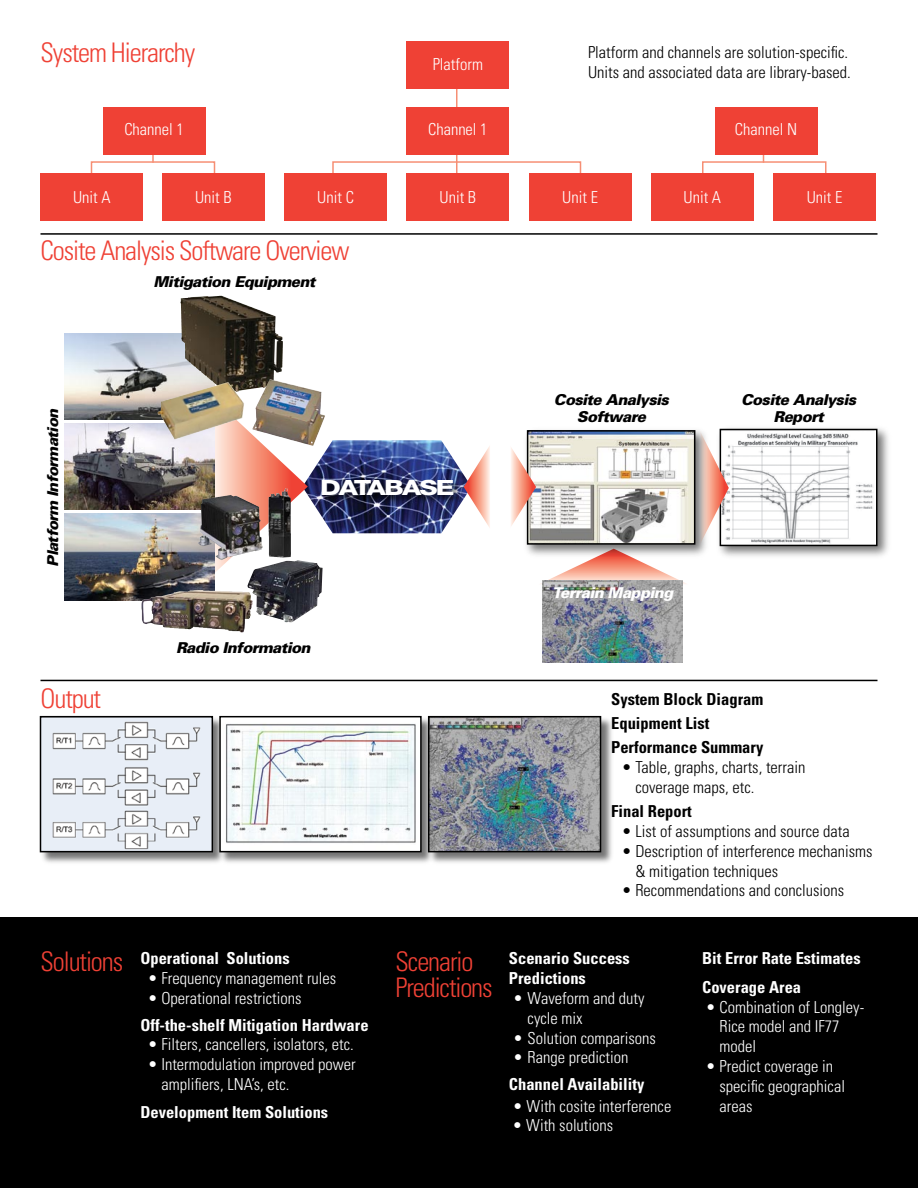
<style>
.page{position:relative;width:918px;height:1188px;background:#fff}
.page>*{position:absolute;margin:0;border:0;box-sizing:border-box;transform-origin:0 0}
.t1{font:300 condensed 27px/25.5px "Univers";letter-spacing:-.04em;color:#ef4135}
.t2{font:800 21px "Helvetica Neue";letter-spacing:-.07em;color:#fff;scale:1.3 1}
.t3{font:300 condensed 16.5px/19.8px "Univers";color:#fff}
.t4{font:300 condensed 16.5px/19.8px "Univers";color:#000}
.t5{font:700 condensed 16.5px/19.8px "Univers";color:#fff}
.t6{font:700 condensed 16.5px/24.3px "Univers";color:#000}
.t7{font:italic 900 15px/16.5px "Univers";letter-spacing:-.04em;color:#000;text-align:center}
.t8{font:italic 900 15px "Univers";letter-spacing:-.04em;color:#fff}
</style>
<div class="page">
<div style="left:0;top:918px;width:918px;height:270px;background:#000"></div>
<svg style="left:701px;top:161px;width:126px;height:13px"></svg>
<svg style="left:332px;top:161px;width:250px;height:13px"></svg>
<svg style="left:90px;top:161px;width:126px;height:13px"></svg>
<hr style="left:763px;top:116px;width:1px;height:47px;background:#f68f74">
<hr style="left:152px;top:116px;width:2px;height:47px;background:#f68f74">
<hr style="left:456px;top:82px;width:2px;height:99px;background:#f68f74">
<div style="left:39px;top:715px;width:187px;height:150px;background:#000;opacity:.55"></div>
<img style="left:43px;top:719px;width:167px;height:130px">
<div style="left:40px;top:716px;width:173px;height:136px;border:2px solid #000"></div>
<div style="left:427px;top:715px;width:187px;height:150px;background:#000;opacity:.55"></div>
<img style="left:435px;top:719px;width:163px;height:130px">
<div style="left:428px;top:716px;width:173px;height:136px;border:2px solid #000"></div>
<div style="left:219px;top:715px;width:216px;height:150px;background:#000;opacity:.55"></div>
<img style="left:222px;top:719px;width:197px;height:130px">
<div style="left:219px;top:716px;width:203px;height:136px;border:2px solid #000"></div>
<div style="left:716px;top:425px;width:176px;height:136px;background:#000;opacity:.55"></div>
<img style="left:729px;top:432px;width:145px;height:111px">
<div style="left:720px;top:429px;width:158px;height:117px;border:2px solid #000"></div>
<svg style="left:710px;top:430px;width:19px;height:115px"></svg>
<img style="left:308px;top:440px;width:156px;height:93px">
<svg style="left:541px;top:560px;width:145px;height:25px"></svg>
<svg style="left:214px;top:394px;width:94px;height:185px"></svg>
<div style="left:523px;top:426px;width:187px;height:134px;background:#000;opacity:.55"></div>
<img style="left:530px;top:433px;width:162px;height:109px">
<div style="left:527px;top:430px;width:168px;height:115px;border:2px solid #000"></div>
<div style="left:321px;top:479px;width:142px;height:26px;background:#000;opacity:.75"></div>
<img style="left:64px;top:333px;width:150px;height:87px">
<img style="left:64px;top:514px;width:150px;height:86px">
<img style="left:64px;top:423px;width:150px;height:87px">
<img style="left:223px;top:331px;width:60px;height:62px">
<img style="left:252px;top:379px;width:73px;height:67px">
<img style="left:162px;top:418px;width:80px;height:22px">
<img style="left:198px;top:495px;width:65px;height:65px">
<img style="left:141px;top:590px;width:106px;height:43px">
<img style="left:247px;top:560px;width:76px;height:62px">
<img style="left:543px;top:581px;width:139px;height:81px">
<svg style="left:511px;top:445px;width:25px;height:84px"></svg>
<svg style="left:464px;top:446px;width:26px;height:82px"></svg>
<hr style="left:40px;top:233px;width:838px;height:2px;background:#000">
<hr style="left:40px;top:680px;width:838px;height:1px;background:#000">
<div style="left:40px;top:174px;width:103px;height:47px;background:#ef4135"></div>
<div style="left:773px;top:174px;width:103px;height:47px;background:#ef4135"></div>
<div style="left:651px;top:174px;width:103px;height:47px;background:#ef4135"></div>
<div style="left:529px;top:174px;width:103px;height:47px;background:#ef4135"></div>
<div style="left:406px;top:174px;width:103px;height:47px;background:#ef4135"></div>
<div style="left:284px;top:174px;width:103px;height:47px;background:#ef4135"></div>
<div style="left:162px;top:174px;width:103px;height:47px;background:#ef4135"></div>
<div style="left:103px;top:107px;width:103px;height:48px;background:#ef4135"></div>
<div style="left:406px;top:107px;width:103px;height:48px;background:#ef4135"></div>
<div style="left:715px;top:107px;width:103px;height:48px;background:#ef4135"></div>
<div style="left:406px;top:41px;width:103px;height:48px;background:#ef4135"></div>
<img style="left:268px;top:488px;width:23px;height:70px">
<h1 class="t1" style="left:40px;top:39px;width:156px">System Hierarchy</h1>
<p class="t3" style="left:433px;top:54px;width:52px">Platform</p>
<p class="t4" style="left:588px;top:42px;width:264px">Platform and channels are solution-specific.<br>Units and associated data are library-based.</p>
<p class="t3" style="left:124px;top:119px;width:61px">Channel 1</p>
<p class="t3" style="left:428px;top:119px;width:61px">Channel 1</p>
<p class="t3" style="left:735px;top:119px;width:64px">Channel N</p>
<p class="t3" style="left:73px;top:187px;width:39px">Unit A</p>
<p class="t3" style="left:195px;top:187px;width:38px">Unit B</p>
<p class="t3" style="left:317px;top:187px;width:38px">Unit C</p>
<p class="t3" style="left:440px;top:187px;width:38px">Unit B</p>
<p class="t3" style="left:562px;top:187px;width:37px">Unit E</p>
<p class="t3" style="left:684px;top:187px;width:39px">Unit A</p>
<p class="t3" style="left:807px;top:187px;width:37px">Unit E</p>
<h1 class="t1" style="left:40px;top:237px;width:310px">Cosite Analysis Software Overview</h1>
<p class="t7" style="left:154px;top:273px;width:163px">Mitigation Equipment</p>
<p class="t7" style="left:44px;top:567px;width:160px;rotate:-90deg">Platform Information</p>
<h1 class="t1" style="left:40px;top:686px;width:62px">Output</h1>
<p class="t2" style="left:320px;top:475px;width:105px">DATABASE</p>
<p class="t7" style="left:176px;top:639px;width:136px">Radio Information</p>
<p class="t7" style="left:554px;top:391px;width:116px">Cosite Analysis<br>Software</p>
<p class="t8" style="left:552px;top:584px;width:123px">Terrain Mapping</p>
<p class="t7" style="left:741px;top:391px;width:116px">Cosite Analysis<br>Report</p>
<p class="t6" style="left:611px;top:686px;width:154px">System Block Diagram<br>Equipment List<br>Performance Summary</p>
<p class="t4" style="left:635px;top:757px;width:172px;text-indent:-14px">• Table, graphs, charts, terrain coverage maps, etc.</p>
<p class="t6" style="left:611px;top:799px;width:82px">Final Report</p>
<p class="t4" style="left:622px;top:821px;width:230px">• List of assumptions and source data</p>
<p class="t4" style="left:635px;top:841px;width:239px;text-indent:-14px">• Description of interference mechanisms &amp; mitigation techniques</p>
<p class="t4" style="left:622px;top:880px;width:224px">• Recommendations and conclusions</p>
<h1 class="t1" style="left:40px;top:949px;width:84px">Solutions</h1>
<h1 class="t1" style="left:396px;top:949px;width:99px">Scenario<br>Predictions</h1>
<p class="t5" style="left:140px;top:948px;width:151px">Operational Solutions</p>
<p class="t3" style="left:148px;top:968px;width:190px">• Frequency management rules</p>
<p class="t3" style="left:148px;top:988px;width:155px">• Operational restrictions</p>
<p class="t5" style="left:140px;top:1014px;width:230px">Off-the-shelf Mitigation Hardware</p>
<p class="t3" style="left:148px;top:1034px;width:208px">• Filters, cancellers, isolators, etc.</p>
<p class="t3" style="left:161px;top:1054px;width:196px;text-indent:-14px">• Intermodulation improved power amplifiers, LNA’s, etc.</p>
<p class="t5" style="left:140px;top:1102px;width:189px">Development Item Solutions</p>
<p class="t5" style="left:509px;top:948px;width:122px">Scenario Success<br>Predictions</p>
<p class="t3" style="left:528px;top:988px;width:118px;text-indent:-14px">• Waveform and duty cycle mix</p>
<p class="t3" style="left:513px;top:1028px;width:144px">• Solution comparisons</p>
<p class="t3" style="left:513px;top:1047px;width:117px">• Range prediction</p>
<p class="t5" style="left:509px;top:1074px;width:137px">Channel Availability</p>
<p class="t3" style="left:513px;top:1096px;width:160px">• With cosite interference</p>
<p class="t3" style="left:513px;top:1115px;width:102px">• With solutions</p>
<p class="t5" style="left:702px;top:944px;width:160px;line-height:28.3px">Bit Error Rate Estimates<br>Coverage Area</p>
<p class="t3" style="left:720px;top:997px;width:146px;text-indent:-14px">• Combination of Longley-<br>Rice model and IF77 model</p>
<p class="t3" style="left:720px;top:1056px;width:127px;text-indent:-14px">• Predict coverage in specific geographical areas</p>
</div>
